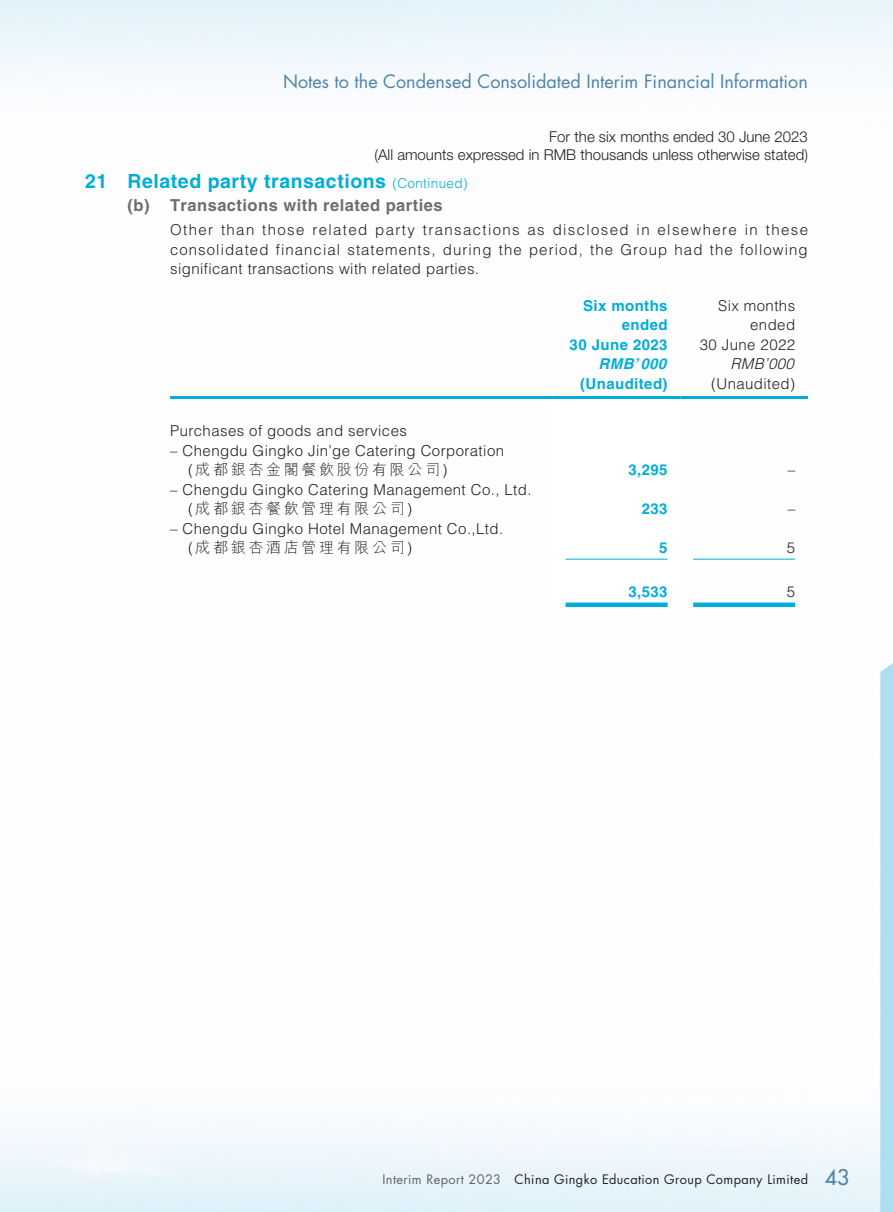
<style>
.page{position:relative;width:893px;height:1212px;background:#fff}
.page>*{position:absolute;margin:0;border:0;box-sizing:border-box;transform-origin:0 0}
._01_Heading_1{font:700 19.5px "Helvetica LT Std";letter-spacing:.03em;color:#00add8}
.t1{font:18px "Futura Std";color:#4e83a6}
._02_Heading_2{font:700 16.5px "Helvetica LT Std";letter-spacing:.03em;color:#6c6d70}
._50_Table_Body{font:300 15px/19.5px "Helvetica LT Std";letter-spacing:.03em;color:#231f20}
._00_Body_text{font:300 15px/19.5px "Helvetica LT Std";letter-spacing:.03em;color:#231f20;text-align:justify}
.t2{font:300 15px/18px "Helvetica Neue LT Std";color:#231f20;text-align:right}
._50_Table_Body-2{font:700 15px "Helvetica LT Std";letter-spacing:.03em;color:#00add8}
._50_Table_Body-3{font:italic 700 15px "Helvetica LT Std";color:#00add8}
._50_Table_Body-4{font:italic 300 15px "Helvetica LT Std";color:#231f20}
.t3{font:12.75px "Futura Std";letter-spacing:.03em;color:#231f20}
.s1{font-weight:300;font-size:13.5px}
.s2{font-family:"M Hei HK"}
.s3{color:#636366}
.s4{font-weight:500;font-size:21px;color:#4e83a6}
</style>
<div class="page">
<svg style="left:565px;top:558px;width:103px;height:49px"></svg>
<hr style="left:170px;top:396px;width:383px;height:3px;background:#00add8">
<hr style="left:553px;top:396px;width:127px;height:3px;background:#00add8">
<hr style="left:680px;top:396px;width:128px;height:3px;background:#00add8">
<hr style="left:566px;top:559px;width:102px;height:1px;background:#00add8">
<hr style="left:693px;top:559px;width:102px;height:1px;background:#00add8">
<div style="left:566px;top:602px;width:102px;height:5px;background:#00add8"></div>
<div style="left:693px;top:602px;width:102px;height:5px;background:#00add8"></div>
<p class="t1" style="left:283px;top:70px;width:526px">Notes to the Condensed Consolidated Interim Financial Information</p>
<p class="t2" style="left:375px;top:127px;width:435px">For the six months ended 30 June 2023<br>(All amounts expressed in RMB thousands unless otherwise stated)</p>
<p class="_01_Heading_1" style="left:85px;top:169px;width:384px">21 Related party transactions <span class="s1">(Continued)</span></p>
<p class="_02_Heading_2" style="left:128px;top:195px;width:316px">(b) Transactions with related parties</p>
<p class="_00_Body_text" style="left:170px;top:220px;width:639px">Other than those related party transactions as disclosed in elsewhere in these consolidated financial statements, during the period, the Group had the following significant transactions with related parties.</p>
<p class="_50_Table_Body-2" style="left:583px;top:296px;width:86px">Six months</p>
<p class="_50_Table_Body-2" style="left:622px;top:316px;width:47px">ended</p>
<p class="_50_Table_Body-2" style="left:570px;top:335px;width:100px">30 June 2023</p>
<p class="_50_Table_Body" style="left:718px;top:295px;width:79px">Six months</p>
<p class="_50_Table_Body" style="left:750px;top:315px;width:47px">ended</p>
<p class="_50_Table_Body" style="left:700px;top:334px;width:97px">30 June 2022</p>
<p class="_50_Table_Body" style="left:170px;top:421px;width:238px">Purchases of goods and services</p>
<p class="_50_Table_Body" style="left:188px;top:440px;width:317px;text-indent:-18px">– Chengdu Gingko Jin’ge Catering Corporation (<span class="s2">成都銀杏金閣餐飲股份有限公司</span>)</p>
<p class="_50_Table_Body" style="left:188px;top:479px;width:345px;text-indent:-18px">– Chengdu Gingko Catering Management Co., Ltd. (<span class="s2">成都銀杏餐飲管理有限公司</span>)</p>
<p class="_50_Table_Body" style="left:188px;top:518px;width:317px;text-indent:-18px">– Chengdu Gingko Hotel Management Co.,Ltd. (<span class="s2">成都銀杏酒店管理有限公司</span>)</p>
<p class="_50_Table_Body-3" style="left:599px;top:355px;width:73px">RMB’000</p>
<p class="_50_Table_Body-4" style="left:730px;top:354px;width:69px">RMB’000</p>
<p class="_50_Table_Body-2" style="left:580px;top:374px;width:89px">(Unaudited)</p>
<p class="_50_Table_Body" style="left:711px;top:373px;width:86px">(Unaudited)</p>
<p class="_50_Table_Body-2" style="left:628px;top:461px;width:41px">3,295</p>
<p class="_50_Table_Body" style="left:788px;top:460px;width:9px">–</p>
<p class="_50_Table_Body-2" style="left:642px;top:500px;width:27px">233</p>
<p class="_50_Table_Body" style="left:788px;top:499px;width:9px">–</p>
<p class="_50_Table_Body-2" style="left:659px;top:539px;width:10px">5</p>
<p class="_50_Table_Body" style="left:787px;top:538px;width:10px">5</p>
<p class="_50_Table_Body-2" style="left:628px;top:582px;width:41px">3,533</p>
<p class="_50_Table_Body" style="left:787px;top:581px;width:10px">5</p>
<p class="t3" style="left:382px;top:1171px;width:468px"><span class="s3">Interim Report 2023</span> China Gingko Education Group Company Limited <span class="s4">43</span></p>
</div>
